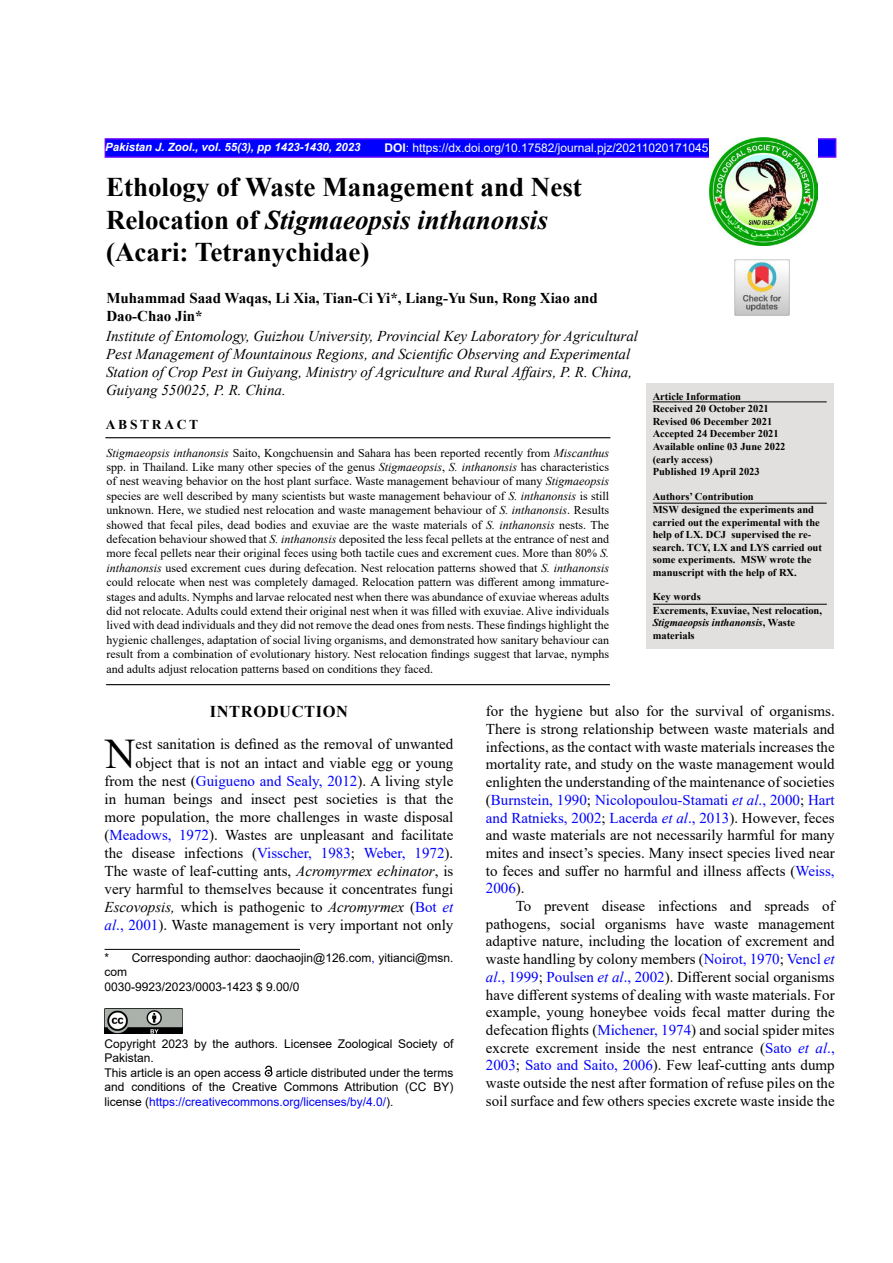
<style>
.page{position:relative;width:893px;height:1263px;background:#fff}
.page>*{position:absolute;margin:0;border:0;box-sizing:border-box;transform-origin:0 0}
.t1{font:42.15px "Times New Roman";color:#000}
.t2{font:700 27px/32.4px "Times New Roman";color:#000}
.t3{font:700 16.5px "Times New Roman";letter-spacing:.035em;color:#000}
.t4{font:15px/17.7px "Times New Roman";color:#000;text-align:justify}
.t5{font:italic 15px/18px "Times New Roman";color:#000}
.t6{font:700 15px/18px "Times New Roman";color:#000}
.t7{font:700 13.5px "Times New Roman";letter-spacing:.2em;color:#000}
.t8{font:12px/14.4px "Times New Roman";color:#000;text-align:justify}
.t9{font:12px/14.4px "Arial";color:#000}
.t10{font:12px "Arial";color:#fff}
.t11{font:italic 700 11.4px "Arial";color:#fff}
.t12{font:700 10.5px/12.6px "Times New Roman";color:#000}
.t13{font:italic 700 10.5px/12.6px "Times New Roman";color:#000}
.s1{font-weight:700}
.s2{font-style:italic}
.s3{font-style:normal}
.s4{color:#00f}
.s5{font-style:italic;color:#00f}
</style>
<div class="page">
<div style="left:105px;top:138px;width:731px;height:20px;background:#00f;border:2px solid #60f"></div>
<img style="left:709px;top:138px;width:108px;height:108px">
<div style="left:646px;top:383px;width:187px;height:265px;background:#e2e0df"></div>
<hr style="left:653px;top:503px;width:174px;height:1px;background:#000">
<hr style="left:105px;top:437px;width:505px;height:1px;background:#000">
<hr style="left:106px;top:684px;width:504px;height:1px;background:#000">
<hr style="left:653px;top:401px;width:174px;height:1px;background:#000">
<img style="left:105px;top:1009px;width:77px;height:25px">
<svg style="left:265px;top:1066px;width:7px;height:11px"></svg>
<hr style="left:105px;top:949px;width:195px;height:1px;background:#000">
<hr style="left:653px;top:604px;width:174px;height:1px;background:#000">
<img style="left:734px;top:260px;width:56px;height:55px">
<p class="t11" style="left:105px;top:139px;width:257px">Pakistan J. Zool., vol. 55(3), pp 1423-1430, 2023</p>
<p class="t10" style="left:384px;top:139px;width:325px"><span class="s1">DOI</span>: https://dx.doi.org/10.17582/journal.pjz/20211020171045</p>
<h2 class="t2" style="left:106px;top:170px;width:477px">Ethology of Waste Management and Nest<br>Relocation of <span class="s2">Stigmaeopsis inthanonsis </span>(Acari: Tetranychidae)</h2>
<p class="t6" style="left:106px;top:289px;width:493px">Muhammad Saad Waqas, Li Xia, Tian-Ci Yi*, Liang-Yu Sun, Rong Xiao and<br>Dao-Chao Jin*</p>
<p class="t5" style="left:106px;top:326px;width:534px">Institute of Entomology, Guizhou University, Provincial Key Laboratory for Agricultural Pest Management of Mountainous Regions, and Scientific Observing and Experimental Station of Crop Pest in Guiyang, Ministry of Agriculture and Rural Affairs, P. R. China, Guiyang 550025, P. R. China.</p>
<p class="t12" style="left:653px;top:389px;width:134px">Article Information<br>Received 20 October 2021<br>Revised 06 December 2021<br>Accepted 24 December 2021<br>Available online 03 June 2022 (early access)<br>Published 19 April 2023</p>
<p class="t12" style="left:653px;top:490px;width:171px">Authors’ Contribution<br>MSW designed the experiments and carried out the experimental with the help of LX. DCJ supervised the re&shy;search. TCY, LX and LYS carried out some experiments. MSW wrote the manuscript with the help of RX.</p>
<p class="t12" style="left:653px;top:589px;width:171px;line-height:14.1px">Key words<br>Excrements, Exuviae, Nest relocation,</p>
<p class="t13" style="left:653px;top:616px;width:144px">Stigmaeopsis inthanonsis<span class="s3">, Waste materials</span></p>
<p class="t7" style="left:106px;top:415px;width:94px">ABSTRACT</p>
<p class="t8" style="left:107px;top:445px;width:504px"><span class="s2">Stigmaeopsis inthanonsis</span> Saito, Kongchuensin and Sahara has been reported recently from <span class="s2">Miscanthus </span>spp. in Thailand. Like many other species of the genus <span class="s2">Stigmaeopsis</span>, <span class="s2">S. inthanonsis</span> has characteristics of nest weaving behavior on the host plant surface. Waste management behaviour of many <span class="s2">Stigmaeopsis </span>species are well described by many scientists but waste management behaviour of <span class="s2">S. inthanonsis</span> is still unknown. Here, we studied nest relocation and waste management behaviour of <span class="s2">S. inthanonsis</span>. Results showed that fecal piles, dead bodies and exuviae are the waste materials of <span class="s2">S. inthanonsis</span> nests. The defecation behaviour showed that <span class="s2">S. inthanonsis</span> deposited the less fecal pellets at the entrance of nest and more fecal pellets near their original feces using both tactile cues and excrement cues. More than 80% <span class="s2">S. inthanonsis</span> used excrement cues during defecation. Nest relocation patterns showed that <span class="s2">S. inthanonsis </span>could relocate when nest was completely damaged. Relocation pattern was different among immature&shy;stages and adults. Nymphs and larvae relocated nest when there was abundance of exuviae whereas adults did not relocate. Adults could extend their original nest when it was filled with exuviae. Alive individuals lived with dead individuals and they did not remove the dead ones from nests. These findings highlight the hygienic challenges, adaptation of social living organisms, and demonstrated how sanitary behaviour can result from a combination of evolutionary history. Nest relocation findings suggest that larvae, nymphs and adults adjust relocation patterns based on conditions they faced.</p>
<p class="t3" style="left:210px;top:700px;width:140px">INTRODUCTION</p>
<h1 class="t1" style="left:105px;top:724px;width:32px">N</h1>
<p class="t4" style="left:486px;top:702px;width:350px">for the hygiene but also for the survival of organisms.<br>There is strong relationship between waste materials and infections, as the contact with waste materials increases the mortality rate, and study on the waste management would enlighten the understanding of the maintenance of societies (<span class="s4">Burnstein, 1990</span>; <span class="s4">Nicolopoulou-Stamati</span> <span class="s5">et al</span><span class="s4">., 2000</span>; <span class="s4">Hart and Ratnieks, 2002</span>; <span class="s4">Lacerda</span> <span class="s5">et al</span><span class="s4">., 2013</span>). However, feces and waste materials are not necessarily harmful for many mites and insect’s species. Many insect species lived near to feces and suffer no harmful and illness affects (<span class="s4">Weiss, 2006</span>).</p>
<p class="t4" style="left:486px;top:897px;width:350px;text-indent:30px">To prevent disease infections and spreads of pathogens, social organisms have waste management adaptive nature, including the location of excrement and waste handling by colony members (<span class="s4">Noirot, 1970</span>; <span class="s4">Vencl</span> <span class="s5">et al</span><span class="s4">., 1999</span>; <span class="s4">Poulsen</span> <span class="s5">et al</span><span class="s4">., 2002</span>). Different social organisms have different systems of dealing with waste materials. For example, young honeybee voids fecal matter during the defecation flights (<span class="s4">Michener, 1974</span>) and social spider mites excrete excrement inside the nest entrance (<span class="s4">Sato</span> <span class="s5">et al</span><span class="s4">., 2003</span>; <span class="s4">Sato and Saito, 2006</span>). Few leaf-cutting ants dump waste outside the nest after formation of refuse piles on the soil surface and few others species excrete waste inside the</p>
<p class="t4" style="left:105px;top:735px;width:350px;text-align:right">est sanitation is defined as the removal of unwanted object that is not an intact and viable egg or young from the nest (<span class="s4">Guigueno and Sealy, 2012</span>). A living style in human beings and insect pest societies is that the more population, the more challenges in waste disposal (<span class="s4">Meadows, 1972</span>). Wastes are unpleasant and facilitate the disease infections (<span class="s4">Visscher, 1983</span>; <span class="s4">Weber, 1972</span>).<br>The waste of leaf-cutting ants, <span class="s2">Acromyrmex echinator</span>, is very harmful to themselves because it concentrates fungi <span class="s2">Escovopsis,</span> which is pathogenic to <span class="s2">Acromyrmex</span> (<span class="s4">Bot</span> <span class="s5">et al</span><span class="s4">., 2001</span>). Waste management is very important not only</p>
<p class="t9" style="left:105px;top:950px;width:350px">* Corresponding author: daochaojin@126.com<span class="s4">,</span> yitianci@msn. com<br>0030-9923/2023/0003-1423 $ 9.00/0</p>
<p class="t9" style="left:105px;top:1036px;width:350px">Copyright 2023 by the authors. Licensee Zoological Society of Pakistan.<br>This article is an open access article distributed under the terms and conditions of the Creative Commons Attribution (CC BY) license (<span class="s4">https://creativecommons.org/licenses/by/4.0/</span>).</p>
</div>
